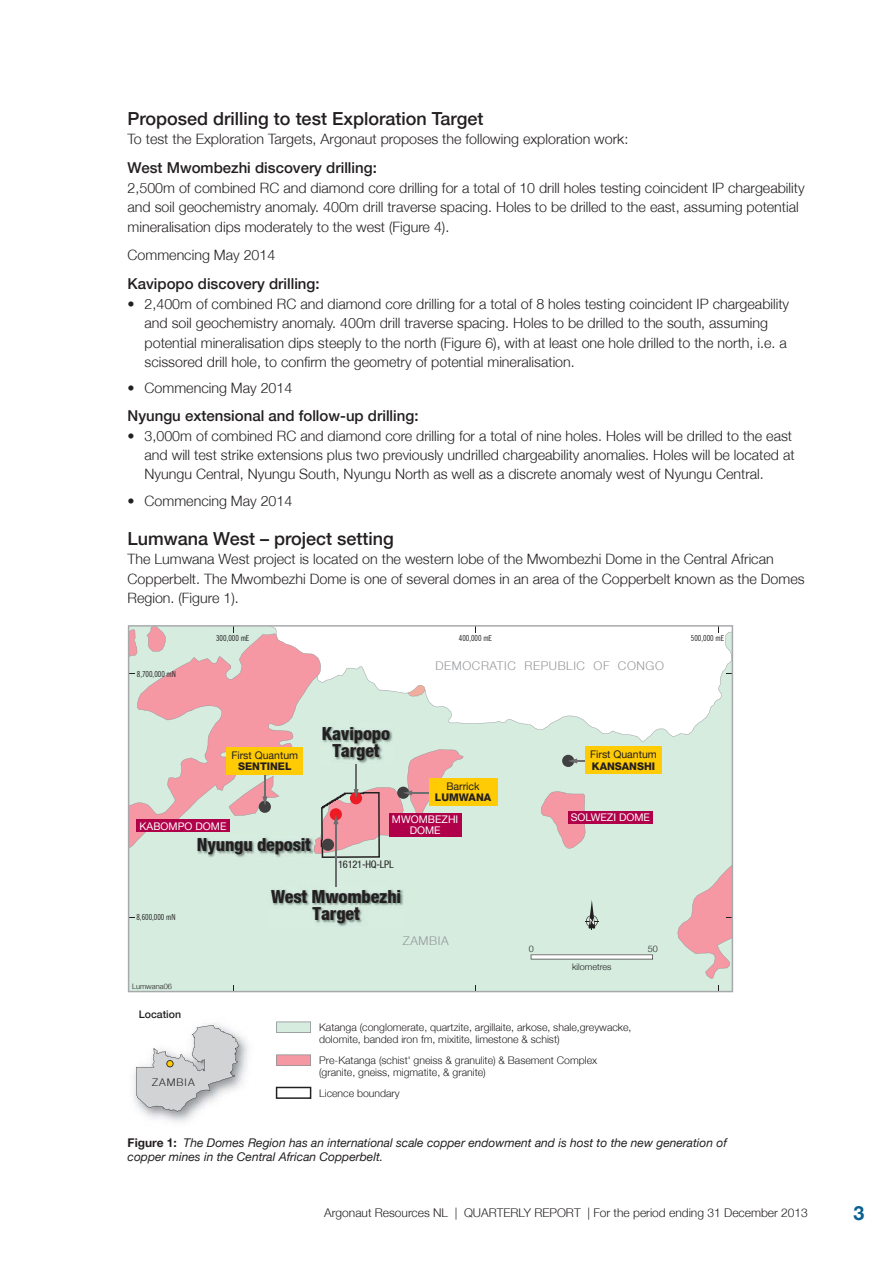
<style>
.page{position:relative;width:893px;height:1263px;background:#fff}
.page>*{position:absolute;margin:0;border:0;box-sizing:border-box;transform-origin:0 0}
.t1{font:700 19.5px "Helvetica Neue";color:#096092}
.t2{font:500 18px "Helvetica Neue";color:#231f20}
.t3{font:800 condensed 18px/16.5px "Helvetica Neue";letter-spacing:-.01em;color:#231f20;text-align:center}
.t4{font:500 15px "Helvetica Neue";color:#231f20}
.t5{font:300 14.25px/19.5px "Helvetica Neue";color:#231f20}
.t6{font:italic 12px/14.4px "Helvetica Neue";color:#231f20}
.t7{font:300 12px "Helvetica Neue";color:#231f20}
.t8{font:300 12px "Helvetica Neue";letter-spacing:.05em;color:#939598}
.t9{font:300 10.5px/12px "Helvetica Neue";color:#231f20}
.t10{font:10.5px/10.5px "Helvetica Neue";color:#fff;text-align:center}
.t11{font:10.5px "Helvetica Neue";color:#231f20}
.t12{font:800 10.5px "Helvetica Neue";color:#231f20}
.t13{font:condensed 10.5px "Helvetica Neue";letter-spacing:-.025em;color:#231f20}
.t14{font:500 10.5px "Helvetica Neue";color:#231f20}
.t15{font:300 9px "Helvetica Neue";color:#231f20}
.t16{font:condensed 8.25px "News Gothic BT";color:#231f20}
.t17{font:300 7.5px "Helvetica Neue";color:#231f20}
.s1{font-weight:700;font-style:normal}
</style>
<div class="page">
<img style="left:134px;top:1023px;width:114px;height:99px">
<svg style="left:136px;top:1025px;width:103px;height:86px"></svg>
<svg style="left:276px;top:1021px;width:35px;height:12px"></svg>
<svg style="left:276px;top:1054px;width:35px;height:12px"></svg>
<svg style="left:276px;top:1087px;width:35px;height:12px"></svg>
<svg style="left:128px;top:625px;width:605px;height:367px;fill:#d5ecdf"></svg>
<p class="t2" style="left:128px;top:107px;width:357px">Proposed drilling to test Exploration Target</p>
<p class="t5" style="left:128px;top:129px;width:502px">To test the Exploration Targets, Argonaut proposes the following exploration work:</p>
<p class="t4" style="left:128px;top:159px;width:251px">West Mwombezhi discovery drilling:</p>
<p class="t5" style="left:128px;top:178px;width:679px">2,500m of combined RC and diamond core drilling for a total of 10 drill holes testing coincident IP chargeability and soil geochemistry anomaly. 400m drill traverse spacing. Holes to be drilled to the east, assuming potential mineralisation dips moderately to the west (Figure 4).</p>
<p class="t5" style="left:128px;top:245px;width:149px">Commencing May 2014</p>
<p class="t4" style="left:128px;top:275px;width:194px">Kavipopo discovery drilling:</p>
<p class="t5" style="left:145px;top:293px;width:646px;text-indent:-17px">• 2,400m of combined RC and diamond core drilling for a total of 8 holes testing coincident IP chargeability and soil geochemistry anomaly. 400m drill traverse spacing. Holes to be drilled to the south, assuming potential mineralisation dips steeply to the north (Figure 6), with at least one hole drilled to the north, i.e. a scissored drill hole, to confirm the geometry of potential mineralisation.</p>
<p class="t5" style="left:128px;top:378px;width:166px">• Commencing May 2014</p>
<p class="t4" style="left:128px;top:407px;width:292px">Nyungu extensional and follow-up drilling:</p>
<p class="t5" style="left:145px;top:425px;width:652px;text-indent:-17px">• 3,000m of combined RC and diamond core drilling for a total of nine holes. Holes will be drilled to the east and will test strike extensions plus two previously undrilled chargeability anomalies. Holes will be located at<br>Nyungu Central, Nyungu South, Nyungu North as well as a discrete anomaly west of Nyungu Central.</p>
<p class="t5" style="left:128px;top:491px;width:166px">• Commencing May 2014</p>
<p class="t2" style="left:128px;top:528px;width:268px">Lumwana West – project setting</p>
<p class="t5" style="left:128px;top:549px;width:679px">The Lumwana West project is located on the western lobe of the Mwombezhi Dome in the Central African<br>Copperbelt. The Mwombezhi Dome is one of several domes in an area of the Copperbelt known as the Domes<br>Region. (Figure 1).</p>
<p class="t16" style="left:137px;top:669px;width:41px">8,700,000 mN</p>
<p class="t16" style="left:216px;top:633px;width:35px">300,000 mE</p>
<p class="t16" style="left:459px;top:633px;width:35px">400,000 mE</p>
<p class="t16" style="left:691px;top:633px;width:35px">500,000 mE</p>
<p class="t11" style="left:231px;top:749px;width:68px">First Quantum</p>
<p class="t12" style="left:238px;top:760px;width:55px">SENTINEL</p>
<p class="t3" style="left:322px;top:725px;width:70px">Kavipopo<br>Target</p>
<p class="t8" style="left:435px;top:659px;width:230px">DEMOCRATIC REPUBLIC OF CONGO</p>
<p class="t11" style="left:590px;top:748px;width:68px">First Quantum</p>
<p class="t12" style="left:592px;top:759px;width:65px">KANSANSHI</p>
<p class="t11" style="left:446px;top:779px;width:35px">Barrick</p>
<p class="t12" style="left:435px;top:791px;width:58px">LUMWANA</p>
<p class="t10" style="left:392px;top:814px;width:68px">MWOMBEZHI<br>DOME</p>
<p class="t10" style="left:571px;top:812px;width:81px">SOLWEZI DOME</p>
<p class="t10" style="left:140px;top:820px;width:88px">KABOMPO DOME</p>
<p class="t3" style="left:197px;top:836px;width:116px">Nyungu deposit</p>
<p class="t3" style="left:271px;top:888px;width:132px">West Mwombezhi<br>Target</p>
<p class="t13" style="left:338px;top:858px;width:57px">16121-HQ-LPL</p>
<p class="t16" style="left:136px;top:912px;width:41px">8,600,000 mN</p>
<p class="t17" style="left:132px;top:982px;width:42px">Lumwana06</p>
<p class="t14" style="left:139px;top:1008px;width:44px">Location</p>
<p class="t9" style="left:152px;top:1076px;width:44px">ZAMBIA</p>
<p class="t8" style="left:403px;top:933px;width:47px">ZAMBIA</p>
<p class="t15" style="left:529px;top:943px;width:7px">0</p>
<p class="t15" style="left:648px;top:943px;width:12px">50</p>
<p class="t15" style="left:572px;top:961px;width:41px">kilometres</p>
<p class="t9" style="left:319px;top:1021px;width:314px">Katanga (conglomerate, quartzite, argillaite, arkose, shale,greywacke, dolomite, banded iron fm, mixitite, limestone &amp; schist)</p>
<p class="t9" style="left:319px;top:1054px;width:280px">Pre-Katanga (schist' gneiss &amp; granulite) &amp; Basement Complex (granite, gneiss, migmatite, &amp; granite)</p>
<p class="t9" style="left:319px;top:1087px;width:82px">Licence boundary</p>
<p class="t6" style="left:128px;top:1135px;width:601px"><span class="s1">Figure 1:</span> The Domes Region has an international scale copper endowment and is host to the new generation of copper mines in the Central African Copperbelt.</p>
<p class="t7" style="left:324px;top:1205px;width:485px">Argonaut Resources NL | QUARTERLY REPORT | For the period ending 31 December 2013</p>
<h1 class="t1" style="left:853px;top:1200px;width:12px">3</h1>
</div>
